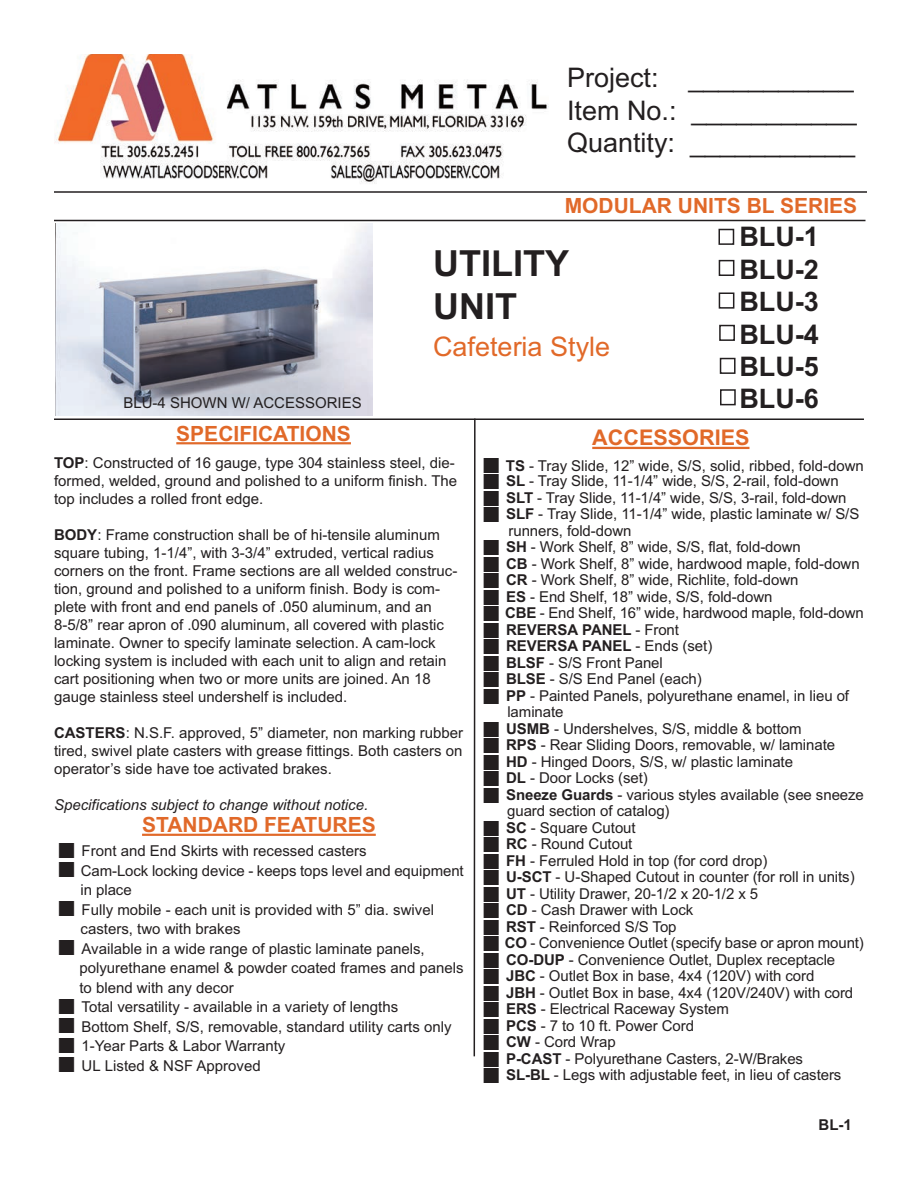
<style>
.page{position:relative;width:918px;height:1188px;background:#fff}
.page>*{position:absolute;margin:0;border:0;box-sizing:border-box;transform-origin:0 0}
.t1{font:700 36px/43.2px "Arial";color:#231f20}
.t2{font:27px/32.4px "Arial";color:#231f20;text-align:justify}
.t3{font:700 27px/32.4px "Arial";color:#231f20;text-align:justify}
.t4{font:27px "Arial";color:#e16929}
.t5{font:700 21.6px "Arial";color:#e16929}
.t6{font:700 21px "Arial";color:#e16929}
.t7{font:15px/16.5px "Arial";color:#231f20}
.t8{font:italic 15px "Arial";color:#231f20}
.t9{font:700 15px "Arial";color:#231f20}
.s1{font-weight:700}
</style>
<div class="page">
<img style="left:55px;top:54px;width:492px;height:130px">
<hr style="left:54px;top:191px;width:813px;height:2px;background:#231f20">
<hr style="left:54px;top:220px;width:812px;height:1px;background:#231f20">
<svg style="left:54px;top:228px;width:810px;height:192px"></svg>
<svg style="left:473px;top:417px;width:3px;height:640px;background:#908e8f"></svg>
<hr style="left:176px;top:442px;width:175px;height:2px;background:#e16929">
<hr style="left:142px;top:834px;width:234px;height:2px;background:#e16929">
<hr style="left:592px;top:447px;width:157px;height:2px;background:#e16929">
<svg style="left:718px;top:324px;width:18px;height:51px"></svg>
<div style="left:720px;top:389px;width:16px;height:16px;border:2px solid #231f20"></div>
<p class="t7" style="left:123px;top:396px;width:240px">BLU-4 SHOWN W/ ACCESSORIES</p>
<h2 class="t2" style="left:567px;top:64px;width:291px">Project: ___________ Item No.: ___________ Quantity: ___________</h2>
<h3 class="t6" style="left:565px;top:194px;width:294px">MODULAR UNITS BL SERIES</h3>
<h1 class="t1" style="left:433px;top:242px;width:138px">UTILITY<br>UNIT</h1>
<h2 class="t4" style="left:433px;top:336px;width:179px">Cafeteria Style</h2>
<h2 class="t3" style="left:739px;top:221px;width:81px">BLU-1<br>BLU-2<br>BLU-3<br>BLU-4<br>BLU-5<br>BLU-6</h2>
<h3 class="t6" style="left:176px;top:421px;width:176px">SPECIFICATIONS</h3>
<p class="t7" style="left:54px;top:455px;width:405px;line-height:18px"><span class="s1">TOP</span>: Constructed of 16 gauge, type 304 stainless steel, die&shy;formed, welded, ground and polished to a uniform finish. The top includes a rolled front edge.</p>
<p class="t7" style="left:54px;top:527px;width:405px;line-height:18px"><span class="s1">BODY</span>: Frame construction shall be of hi-tensile aluminum square tubing, 1-1/4”, with 3-3/4” extruded, vertical radius corners on the front. Frame sections are all welded construc&shy;tion, ground and polished to a uniform finish. Body is com&shy;plete with front and end panels of .050 aluminum, and an 8-5/8” rear apron of .090 aluminum, all covered with plastic laminate. Owner to specify laminate selection. A cam-lock locking system is included with each unit to align and retain cart positioning when two or more units are joined. An 18 gauge stainless steel undershelf is included.</p>
<p class="t7" style="left:54px;top:725px;width:411px;line-height:18px;text-align:justify"><span class="s1">CASTERS</span>: N.S.F. approved, 5” diameter, non marking rubber tired, swivel plate casters with grease fittings. Both casters on operator’s side have toe activated brakes.</p>
<p class="t8" style="left:54px;top:796px;width:316px">Specifications subject to change without notice.</p>
<h3 class="t6" style="left:142px;top:813px;width:235px">STANDARD FEATURES</h3>
<p class="t7" style="left:79px;top:843px;width:386px;line-height:19.5px">Front and End Skirts with recessed casters<br>Cam-Lock locking device - keeps tops level and equipment in place<br>Fully mobile - each unit is provided with 5” dia. swivel casters, two with brakes<br>Available in a wide range of plastic laminate panels, polyurethane enamel &amp; powder coated frames and panels to blend with any decor<br>Total versatility - available in a variety of lengths<br>Bottom Shelf, S/S, removable, standard utility carts only 1-Year Parts &amp; Labor Warranty<br>UL Listed &amp; NSF Approved</p>
<h3 class="t5" style="left:592px;top:425px;width:159px">ACCESSORIES</h3>
<p class="t7" style="left:506px;top:460px;width:360px;line-height:15px"><span class="s1">TS</span> - Tray Slide, 12” wide, S/S, solid, ribbed, fold-down<br><span class="s1">SL</span> - Tray Slide, 11-1/4” wide, S/S, 2-rail, fold-down</p>
<p class="t7" style="left:505px;top:491px;width:361px"><span class="s1">SLT</span> - Tray Slide, 11-1/4” wide, S/S, 3-rail, fold-down <span class="s1">SLF</span> - Tray Slide, 11-1/4” wide, plastic laminate w/ S/S runners, fold-down<br><span class="s1">SH</span> - Work Shelf, 8” wide, S/S, flat, fold-down<br><span class="s1">CB</span> - Work Shelf, 8” wide, hardwood maple, fold-down <span class="s1">CR</span> - Work Shelf, 8” wide, Richlite, fold-down<br><span class="s1">ES</span> - End Shelf, 18” wide, S/S, fold-down<br><span class="s1">CBE</span> - End Shelf, 16” wide, hardwood maple, fold-down <span class="s1">REVERSA PANEL</span> - Front<br><span class="s1">REVERSA PANEL</span> - Ends (set)<br><span class="s1">BLSF</span> - S/S Front Panel<br><span class="s1">BLSE</span> - S/S End Panel (each)<br><span class="s1">PP</span> - Painted Panels, polyurethane enamel, in lieu of laminate<br><span class="s1">USMB</span> - Undershelves, S/S, middle &amp; bottom<br><span class="s1">RPS</span> - Rear Sliding Doors, removable, w/ laminate<br><span class="s1">HD</span> - Hinged Doors, S/S, w/ plastic laminate<br><span class="s1">DL</span> - Door Locks (set)<br><span class="s1">Sneeze Guards</span> - various styles available (see sneeze guard section of catalog)<br><span class="s1">SC</span> - Square Cutout<br><span class="s1">RC</span> - Round Cutout<br><span class="s1">FH</span> - Ferruled Hold in top (for cord drop)<br><span class="s1">U-SCT</span> - U-Shaped Cutout in counter (for roll in units)<br><span class="s1">UT</span> - Utility Drawer, 20-1/2 x 20-1/2 x 5<br><span class="s1">CD</span> - Cash Drawer with Lock<br><span class="s1">RST</span> - Reinforced S/S Top<br><span class="s1">CO</span> - Convenience Outlet (specify base or apron mount)<br><span class="s1">CO-DUP</span> - Convenience Outlet, Duplex receptacle <span class="s1">JBC</span> - Outlet Box in base, 4x4 (120V) with cord<br><span class="s1">JBH</span> - Outlet Box in base, 4x4 (120V/240V) with cord <span class="s1">ERS</span> - Electrical Raceway System<br><span class="s1">PCS</span> - 7 to 10 ft. Power Cord<br><span class="s1">CW</span> - Cord Wrap<br><span class="s1">P-CAST</span> - Polyurethane Casters, 2-W/Brakes<br><span class="s1">SL-BL</span> - Legs with adjustable feet, in lieu of casters</p>
<p class="t9" style="left:819px;top:1116px;width:35px">BL-1</p>
</div>
